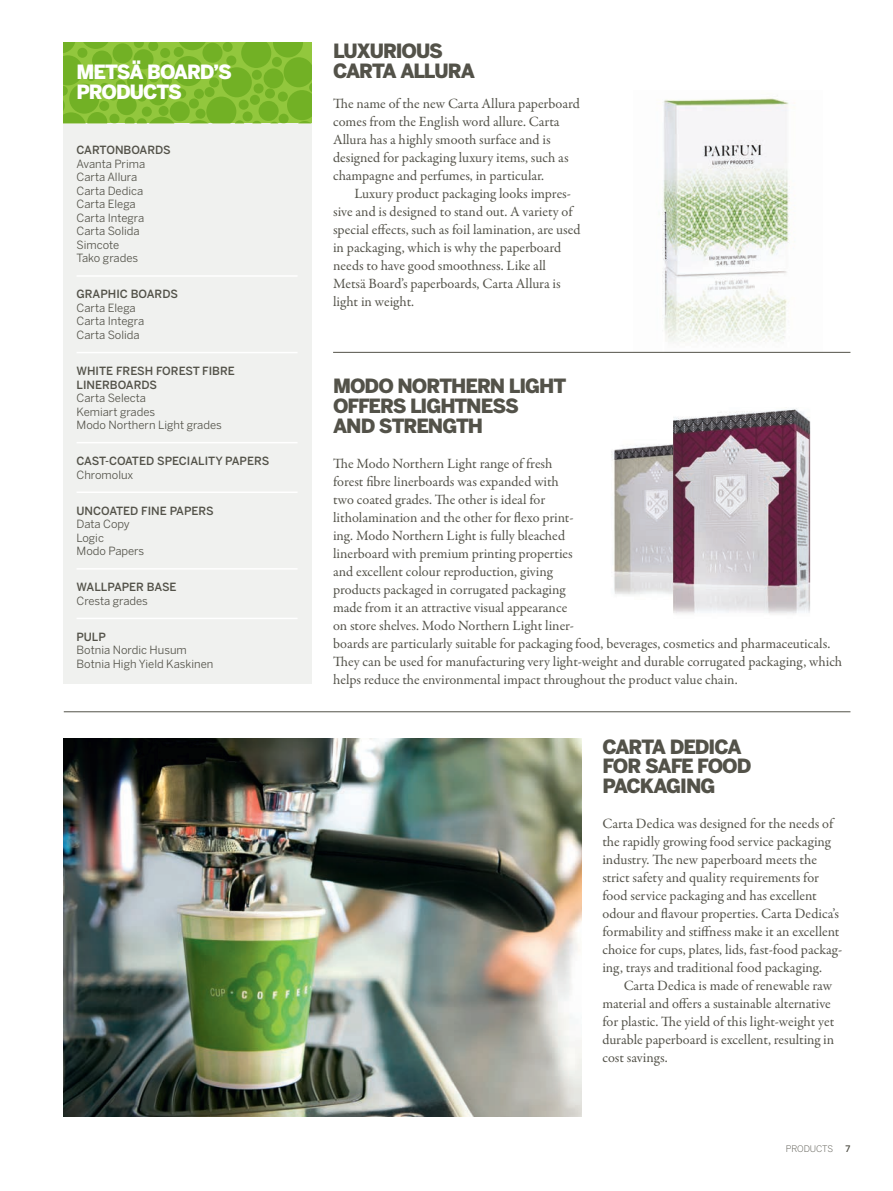
<style>
.page{position:relative;width:893px;height:1191px;background:#fff}
.page>*{position:absolute;margin:0;border:0;box-sizing:border-box;transform-origin:0 0}
._2014_H2_black{font:900 19.5px/19.5px "Benton Sans";letter-spacing:-.055em;color:#535249}
._2014_H2_nega{font:900 19.5px/19.5px "Benton Sans";letter-spacing:-.055em;color:#fff}
._2014_base_en{font:14.25px/18px "Garamond Premr Pro";color:#535249}
._2014_base_ind_en{font:14.25px/18px "Garamond Premr Pro";color:#535249}
._2014_product_base{font:11.25px "Benton Sans";color:#535249}
._2014_Product_H{font:500 11.25px/13.5px "Benton Sans";color:#535249}
.t1{font:300 9px "Benton Sans";letter-spacing:-.02em;color:#535249}
.t2{font:500 9px "Benton Sans";color:#535249}
</style>
<div class="page">
<img style="left:634px;top:98px;width:188px;height:254px">
<img style="left:611px;top:444px;width:62px;height:151px">
<hr style="left:64px;top:711px;width:786px;height:1px;background:#535249">
<hr style="left:333px;top:352px;width:517px;height:1px;background:#535249">
<img style="left:673px;top:408px;width:138px;height:206px">
<div style="left:64px;top:43px;width:248px;height:641px;background:#f0f1ef"></div>
<svg style="left:64px;top:43px;width:248px;height:80px;background:#7db92d"></svg>
<img style="left:64px;top:738px;width:517px;height:378px">
<hr style="left:77px;top:275px;width:221px;height:2px;background:#fff">
<hr style="left:77px;top:352px;width:221px;height:1px;background:#fff">
<hr style="left:77px;top:442px;width:221px;height:1px;background:#fff">
<hr style="left:77px;top:491px;width:221px;height:2px;background:#fff">
<hr style="left:77px;top:568px;width:221px;height:1px;background:#fff">
<hr style="left:77px;top:617px;width:221px;height:2px;background:#fff">
<p class="_2014_H2_nega" style="left:77px;top:62px;width:157px">METSÄ BOARD’S<br>PRODUCTS</p>
<p class="_2014_Product_H" style="left:77px;top:143px;width:96px">CARTONBOARDS</p>
<p class="_2014_product_base" style="left:77px;top:157px;width:70px">Avanta Prima</p>
<p class="_2014_product_base" style="left:77px;top:171px;width:62px">Carta Allura</p>
<p class="_2014_product_base" style="left:77px;top:184px;width:68px">Carta Dedica</p>
<p class="_2014_product_base" style="left:77px;top:198px;width:61px">Carta Elega</p>
<p class="_2014_product_base" style="left:77px;top:211px;width:69px">Carta Integra</p>
<p class="_2014_product_base" style="left:77px;top:225px;width:65px">Carta Solida</p>
<p class="_2014_product_base" style="left:77px;top:238px;width:44px">Simcote</p>
<p class="_2014_product_base" style="left:77px;top:252px;width:63px">Tako grades</p>
<p class="_2014_Product_H" style="left:77px;top:287px;width:103px">GRAPHIC BOARDS</p>
<p class="_2014_product_base" style="left:77px;top:301px;width:61px">Carta Elega</p>
<p class="_2014_product_base" style="left:77px;top:315px;width:69px">Carta Integra</p>
<p class="_2014_product_base" style="left:77px;top:328px;width:65px">Carta Solida</p>
<p class="_2014_Product_H" style="left:77px;top:364px;width:160px">WHITE FRESH FOREST FIBRE<br>LINERBOARDS</p>
<p class="_2014_product_base" style="left:77px;top:391px;width:71px">Carta Selecta</p>
<p class="_2014_product_base" style="left:77px;top:405px;width:80px">Kemiart grades</p>
<p class="_2014_product_base" style="left:77px;top:418px;width:147px">Modo Northern Light grades</p>
<p class="_2014_Product_H" style="left:77px;top:454px;width:194px">CAST-COATED SPECIALITY PAPERS</p>
<p class="_2014_product_base" style="left:77px;top:468px;width:58px">Chromolux</p>
<p class="_2014_Product_H" style="left:77px;top:504px;width:139px">UNCOATED FINE PAPERS</p>
<p class="_2014_product_base" style="left:77px;top:517px;width:55px">Data Copy</p>
<p class="_2014_product_base" style="left:77px;top:531px;width:29px">Logic</p>
<p class="_2014_product_base" style="left:77px;top:544px;width:69px">Modo Papers</p>
<p class="_2014_Product_H" style="left:77px;top:580px;width:102px">WALLPAPER BASE</p>
<p class="_2014_product_base" style="left:77px;top:594px;width:73px">Cresta grades</p>
<p class="_2014_Product_H" style="left:77px;top:630px;width:31px">PULP</p>
<p class="_2014_product_base" style="left:77px;top:643px;width:112px">Botnia Nordic Husum</p>
<p class="_2014_product_base" style="left:77px;top:657px;width:138px">Botnia High Yield Kaskinen</p>
<p class="_2014_H2_black" style="left:333px;top:41px;width:143px">LUXURIOUS<br>CARTA ALLURA</p>
<p class="_2014_base_en" style="left:333px;top:95px;width:248px">The name of the new Carta Allura paperboard comes from the English word allure. Carta Allura has a highly smooth surface and is designed for packaging luxury items, such as champagne and perfumes, in particular.</p>
<p class="_2014_base_ind_en" style="left:333px;top:185px;width:249px;text-indent:21px">Luxury product packaging looks impres&shy;sive and is designed to stand out. A variety of special effects, such as foil lamination, are used in packaging, which is why the paperboard needs to have good smoothness. Like all Metsä Board’s paperboards, Carta Allura is light in weight.</p>
<p class="_2014_H2_black" style="left:333px;top:376px;width:235px">MODO NORTHERN LIGHT<br>OFFERS LIGHTNESS<br>AND STRENGTH</p>
<p class="_2014_base_en" style="left:333px;top:455px;width:242px">The Modo Northern Light range of fresh forest fibre linerboards was expanded with two coated grades. The other is ideal for litholamination and the other for flexo print&shy;ing. Modo Northern Light is fully bleached linerboard with premium printing properties and excellent colour reproduction, giving products packaged in corrugated packaging made from it an attractive visual appearance on store shelves. Modo Northern Light liner-</p>
<p class="_2014_base_en" style="left:333px;top:635px;width:511px">boards are particularly suitable for packaging food, beverages, cosmetics and pharmaceuticals.<br>They can be used for manufacturing very light-weight and durable corrugated packaging, which helps reduce the environmental impact throughout the product value chain.</p>
<p class="_2014_H2_black" style="left:602px;top:736px;width:151px">CARTA DEDICA<br>FOR SAFE FOOD<br>PACKAGING</p>
<p class="_2014_base_en" style="left:602px;top:815px;width:242px">Carta Dedica was designed for the needs of the rapidly growing food service packaging industry. The new paperboard meets the strict safety and quality requirements for food service packaging and has excellent odour and flavour properties. Carta Dedica’s formability and stiffness make it an excellent choice for cups, plates, lids, fast-food packag&shy;ing, trays and traditional food packaging.</p>
<p class="_2014_base_ind_en" style="left:602px;top:977px;width:233px;text-indent:21px">Carta Dedica is made of renewable raw material and offers a sustainable alternative for plastic. The yield of this light-weight yet durable paperboard is excellent, resulting in cost savings.</p>
<p class="t1" style="left:786px;top:1143px;width:49px">PRODUCTS</p>
<p class="t2" style="left:846px;top:1143px;width:6px">7</p>
</div>
